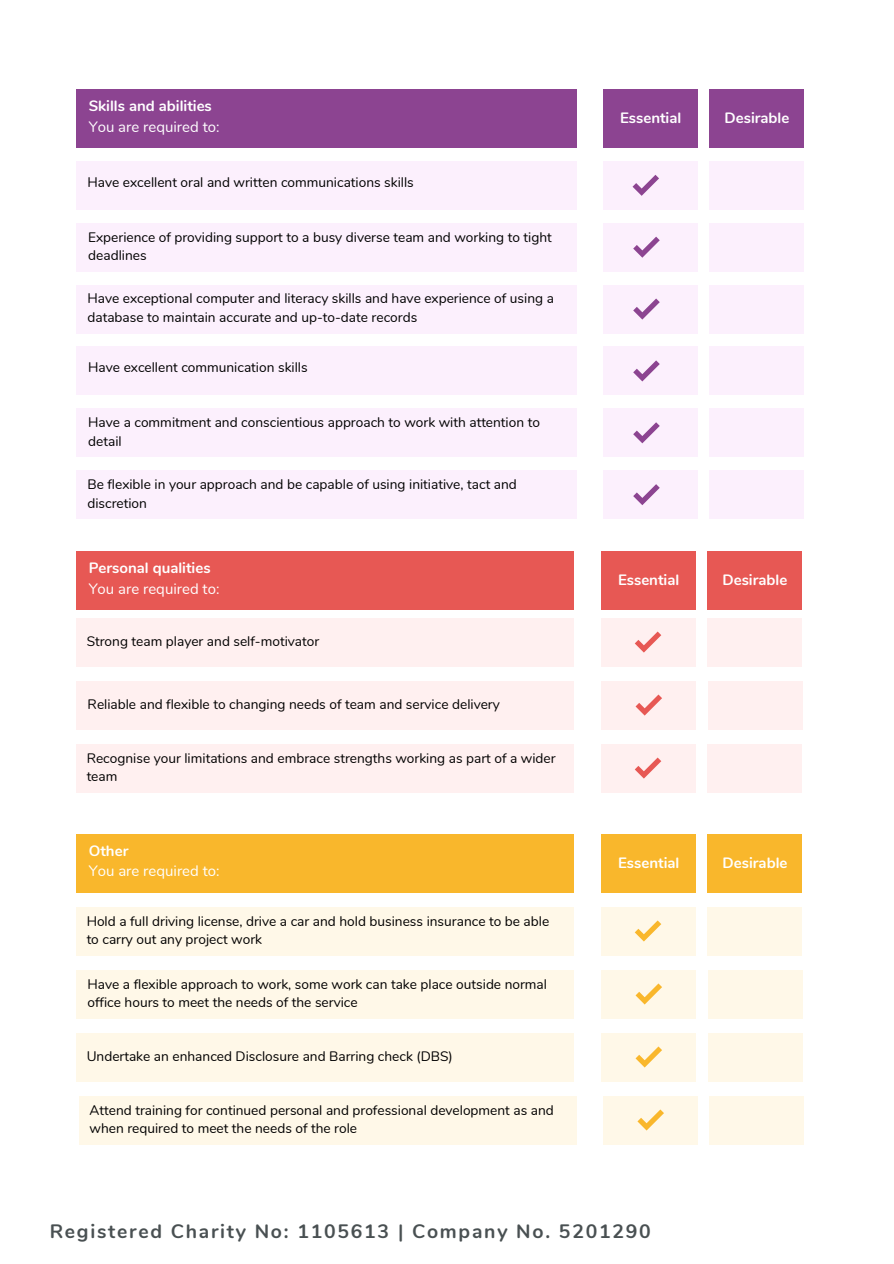
<style>
.page{position:relative;width:894px;height:1264px;background:#fff}
.page>*{position:absolute;margin:0;border:0;box-sizing:border-box;transform-origin:0 0}
.t1{font:700 19.35px "Nunito";letter-spacing:.09em;color:#495052}
.t2{font:700 15px "Nunito";color:#fff}
.t3{font:15px "Nunito";color:#fff}
.t4{font:13.65px/18.8px "Nunito";color:#000}
</style>
<div class="page">
<div style="left:76px;top:89px;width:500px;height:59px;background:#8c4491"></div>
<div style="left:603px;top:89px;width:94px;height:59px;background:#8c4491"></div>
<div style="left:709px;top:89px;width:94px;height:59px;background:#8c4491"></div>
<div style="left:76px;top:161px;width:500px;height:48px;background:#fcf0fd"></div>
<div style="left:602px;top:161px;width:95px;height:48px;background:#fcf0fd"></div>
<div style="left:708px;top:161px;width:95px;height:48px;background:#fcf0fd"></div>
<svg style="left:632px;top:175px;width:27px;height:21px"></svg>
<div style="left:77px;top:223px;width:499px;height:48px;background:#fcf0fd"></div>
<div style="left:603px;top:223px;width:94px;height:48px;background:#fcf0fd"></div>
<div style="left:709px;top:223px;width:95px;height:48px;background:#fcf0fd"></div>
<svg style="left:633px;top:237px;width:26px;height:21px"></svg>
<div style="left:77px;top:285px;width:499px;height:48px;background:#fcf0fd"></div>
<div style="left:603px;top:285px;width:94px;height:48px;background:#fcf0fd"></div>
<div style="left:709px;top:285px;width:95px;height:48px;background:#fcf0fd"></div>
<svg style="left:633px;top:298px;width:26px;height:21px"></svg>
<div style="left:77px;top:347px;width:499px;height:48px;background:#fcf0fd"></div>
<div style="left:603px;top:347px;width:94px;height:48px;background:#fcf0fd"></div>
<div style="left:709px;top:347px;width:95px;height:48px;background:#fcf0fd"></div>
<svg style="left:633px;top:360px;width:26px;height:21px"></svg>
<div style="left:77px;top:408px;width:499px;height:49px;background:#fcf0fd"></div>
<div style="left:603px;top:408px;width:94px;height:49px;background:#fcf0fd"></div>
<div style="left:709px;top:408px;width:95px;height:49px;background:#fcf0fd"></div>
<svg style="left:633px;top:422px;width:26px;height:21px"></svg>
<div style="left:77px;top:470px;width:499px;height:49px;background:#fcf0fd"></div>
<div style="left:603px;top:470px;width:94px;height:49px;background:#fcf0fd"></div>
<div style="left:709px;top:470px;width:95px;height:49px;background:#fcf0fd"></div>
<svg style="left:633px;top:484px;width:26px;height:21px"></svg>
<div style="left:76px;top:551px;width:497px;height:59px;background:#e75854"></div>
<div style="left:601px;top:551px;width:94px;height:59px;background:#e75854"></div>
<div style="left:707px;top:551px;width:94px;height:59px;background:#e75854"></div>
<div style="left:76px;top:834px;width:497px;height:58px;background:#f9b72c"></div>
<div style="left:601px;top:834px;width:94px;height:58px;background:#f9b72c"></div>
<div style="left:707px;top:834px;width:94px;height:58px;background:#f9b72c"></div>
<div style="left:76px;top:618px;width:497px;height:48px;background:#fff0f0"></div>
<div style="left:600px;top:618px;width:95px;height:48px;background:#fff0f0"></div>
<div style="left:706px;top:618px;width:95px;height:48px;background:#fff0f0"></div>
<svg style="left:635px;top:631px;width:26px;height:21px"></svg>
<div style="left:77px;top:681px;width:497px;height:48px;background:#fff0f0"></div>
<div style="left:601px;top:681px;width:94px;height:48px;background:#fff0f0"></div>
<div style="left:707px;top:681px;width:95px;height:48px;background:#fff0f0"></div>
<svg style="left:635px;top:694px;width:27px;height:21px"></svg>
<div style="left:76px;top:744px;width:497px;height:48px;background:#fff0f0"></div>
<div style="left:600px;top:744px;width:95px;height:48px;background:#fff0f0"></div>
<div style="left:706px;top:744px;width:95px;height:48px;background:#fff0f0"></div>
<svg style="left:635px;top:757px;width:26px;height:21px"></svg>
<div style="left:76px;top:906px;width:497px;height:49px;background:#fff8e8"></div>
<div style="left:600px;top:906px;width:95px;height:49px;background:#fff8e8"></div>
<div style="left:706px;top:906px;width:95px;height:49px;background:#fff8e8"></div>
<svg style="left:634px;top:920px;width:27px;height:21px"></svg>
<div style="left:77px;top:969px;width:497px;height:49px;background:#fff8e8"></div>
<div style="left:601px;top:969px;width:94px;height:49px;background:#fff8e8"></div>
<div style="left:707px;top:969px;width:95px;height:49px;background:#fff8e8"></div>
<svg style="left:635px;top:983px;width:27px;height:21px"></svg>
<div style="left:77px;top:1032px;width:497px;height:49px;background:#fff8e8"></div>
<div style="left:601px;top:1032px;width:94px;height:49px;background:#fff8e8"></div>
<div style="left:707px;top:1032px;width:95px;height:49px;background:#fff8e8"></div>
<svg style="left:635px;top:1046px;width:27px;height:21px"></svg>
<div style="left:79px;top:1095px;width:497px;height:49px;background:#fff8e8"></div>
<div style="left:603px;top:1095px;width:94px;height:49px;background:#fff8e8"></div>
<div style="left:709px;top:1095px;width:95px;height:49px;background:#fff8e8"></div>
<svg style="left:637px;top:1109px;width:26px;height:21px"></svg>
<p class="t2" style="left:89px;top:96px;width:125px">Skills and abilities</p>
<p class="t3" style="left:89px;top:116px;width:132px">You are required to:</p>
<p class="t4" style="left:87px;top:173px;width:328px">Have excellent oral and written communications skills</p>
<p class="t4" style="left:88px;top:228px;width:465px">Experience of providing support to a busy diverse team and working to tight deadlines</p>
<p class="t4" style="left:87px;top:289px;width:468px">Have exceptional computer and literacy skills and have experience of using a database to maintain accurate and up-to-date records</p>
<p class="t4" style="left:88px;top:358px;width:221px">Have excellent communication skills</p>
<p class="t4" style="left:88px;top:413px;width:453px">Have a commitment and conscientious approach to work with attention to detail</p>
<p class="t4" style="left:87px;top:475px;width:431px">Be flexible in your approach and be capable of using initiative, tact and</p>
<p class="t4" style="left:87px;top:494px;width:61px">discretion</p>
<p class="t2" style="left:89px;top:558px;width:123px">Personal qualities</p>
<p class="t3" style="left:89px;top:578px;width:132px">You are required to:</p>
<p class="t4" style="left:87px;top:632px;width:234px">Strong team player and self-motivator</p>
<p class="t4" style="left:88px;top:695px;width:413px">Reliable and flexible to changing needs of team and service delivery</p>
<h2 class="t4" style="left:87px;top:748px;width:470px">Recognise your limitations and embrace strengths working as part of a wider team</h2>
<p class="t2" style="left:89px;top:840px;width:41px">Other</p>
<p class="t3" style="left:89px;top:861px;width:132px">You are required to:</p>
<p class="t4" style="left:87px;top:911px;width:464px">Hold a full driving license, drive a car and hold business insurance to be able to carry out any project work</p>
<h2 class="t4" style="left:87px;top:974px;width:461px">Have a flexible approach to work, some work can take place outside normal office hours to meet the needs of the service</h2>
<p class="t4" style="left:87px;top:1046px;width:367px">Undertake an enhanced Disclosure and Barring check (DBS)</p>
<p class="t4" style="left:89px;top:1100px;width:465px">Attend training for continued personal and professional development as and when required to meet the needs of the role</p>
<p class="t2" style="left:620px;top:108px;width:63px">Essential</p>
<p class="t2" style="left:724px;top:108px;width:66px">Desirable</p>
<h2 class="t2" style="left:618px;top:570px;width:63px">Essential</h2>
<h2 class="t2" style="left:722px;top:570px;width:66px">Desirable</h2>
<p class="t2" style="left:618px;top:852px;width:63px">Essential</p>
<p class="t2" style="left:722px;top:852px;width:66px">Desirable</p>
<p class="t1" style="left:50px;top:1218px;width:602px">Registered Charity No: 1105613 | Company No. 5201290</p>
</div>
